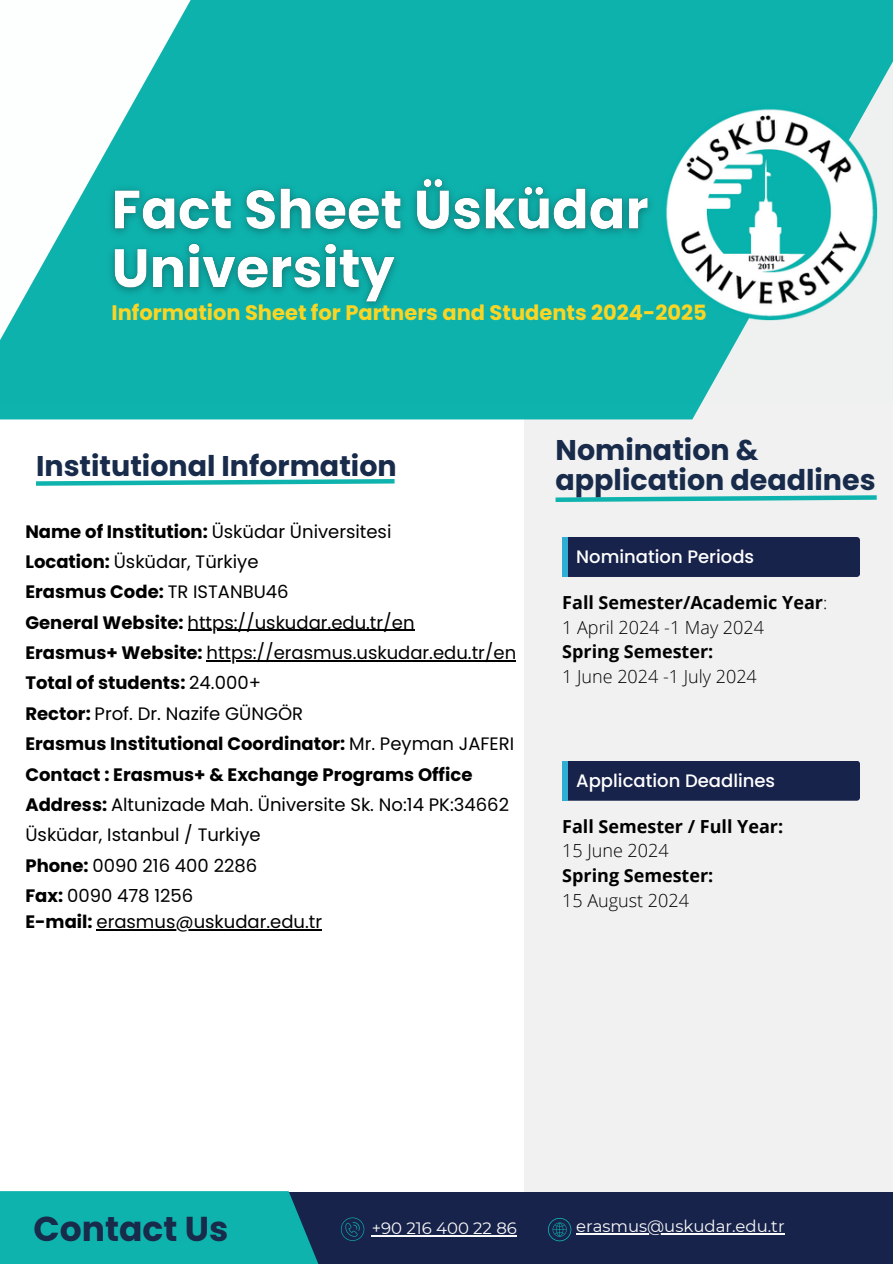
<style>
.page{position:relative;width:893px;height:1264px;background:#fff}
.page>*{position:absolute;margin:0;border:0;box-sizing:border-box;transform-origin:0 0}
.t1{font:700 34.5px "Poppins";color:#182b4b}
.t2{font:700 28.5px/30.3px "Poppins";color:#182b4b}
.t3{font:700 21px "Poppins";color:#fad524}
.t4{font:18px/30.3px "Poppins";color:#000}
.t5{font:700 18px "Poppins";color:#000}
.t6{font:700 18px "Open Sans";color:#020202}
.t7{font:300 18px "Open Sans";color:#020202}
.t8{font:500 18px "Poppins";color:#fff}
.t9{font:700 18px "Open Sans";color:#000}
.t10{font:300 18px "Open Sans";color:#000}
.t11{font:16.5px "Montserrat";color:#fafafa}
.s1{font-weight:700}
.s2{font-weight:400}
.s3{color:#000}
.s4{font-weight:300}
</style>
<div class="page">
<div style="left:524px;top:0;width:368px;height:1263px;background:#f1f1f1"></div>
<div style="left:208px;top:1191px;width:684px;height:72px;background:#18234b"></div>
<svg style="left:0;top:1191px;width:452px;height:72px;fill:#0fb3ad"></svg>
<svg style="left:548px;top:1218px;width:23px;height:23px"></svg>
<svg style="left:341px;top:1217px;width:23px;height:23px"></svg>
<div style="left:562px;top:537px;width:297px;height:40px;background:#18234b;border-radius:3px"></div>
<div style="left:562px;top:537px;width:6px;height:40px;background:#30add4"></div>
<div style="left:0;top:403px;width:702px;height:16px;background:#0fb3ad"></div>
<img style="left:0;top:0;width:892px;height:403px">
<img style="left:639px;top:83px;width:253px;height:260px">
<div style="left:562px;top:760px;width:297px;height:40px;background:#18234b;border-radius:3px"></div>
<div style="left:562px;top:760px;width:6px;height:40px;background:#30add4"></div>
<svg style="left:555px;top:495px;width:322px;height:7px"></svg>
<svg style="left:36px;top:479px;width:359px;height:7px"></svg>
<hr style="left:371px;top:1235px;width:146px;height:1px;background:#fafafa">
<hr style="left:187px;top:630px;width:227px;height:1px;background:#000">
<hr style="left:206px;top:660px;width:310px;height:1px;background:#000">
<hr style="left:96px;top:929px;width:226px;height:1px;background:#000">
<hr style="left:576px;top:1233px;width:208px;height:1px;background:#fafafa">
<img style="left:100px;top:166px;width:562px;height:152px">
<p class="t3" style="left:112px;top:298px;width:596px">Information Sheet for Partners and Students 2024-2025</p>
<h4 class="t2" style="left:36px;top:450px;width:362px">Institutional Information</h4>
<h5 class="t4" style="left:25px;top:516px;width:367px"><span class="s1">Name of Institution:</span> Üsküdar Üniversitesi</h5>
<p class="t4" style="left:25px;top:546px;width:235px"><span class="s1">Location:</span> Üsküdar, Türkiye</p>
<p class="t5" style="left:25px;top:579px;width:265px">Erasmus Code: <span class="s2">TR ISTANBU46</span></p>
<p class="t4" style="left:25px;top:607px;width:390px"><span class="s1">General Website:</span> https://uskudar.edu.tr/en</p>
<p class="t4" style="left:25px;top:637px;width:492px"><span class="s1">Erasmus+ Website:</span> https://erasmus.uskudar.edu.tr/en</p>
<h5 class="t5" style="left:25px;top:670px;width:237px">Total of students: <span class="s2">24.000+</span></h5>
<p class="t4" style="left:25px;top:698px;width:279px"><span class="s1">Rector:</span> Prof. Dr. Nazife GÜNGÖR</p>
<p class="t5" style="left:25px;top:731px;width:490px">Erasmus Institutional Coordinator: <span class="s2">Mr. Peyman JAFERI</span></p>
<p class="t5" style="left:25px;top:761px;width:448px">Contact : Erasmus+ &amp; Exchange Programs Office</p>
<p class="t4" style="left:25px;top:789px;width:485px"><span class="s1">Address:</span> Altunizade Mah. Üniversite Sk. No:14 PK:34662<br>Üsküdar, Istanbul / Turkiye</p>
<h3 class="t4" style="left:25px;top:850px;width:233px"><span class="s1">Phone:</span> 0090 216 400 2286</h3>
<p class="t4" style="left:25px;top:880px;width:169px"><span class="s1">Fax:</span> 0090 478 1256</p>
<p class="t4" style="left:25px;top:906px;width:298px"><span class="s1">E-mail:</span> erasmus@uskudar.edu.tr</p>
<p class="t2" style="left:555px;top:435px;width:321px">Nomination &amp; application deadlines</p>
<p class="t8" style="left:576px;top:544px;width:179px">Nomination Periods</p>
<p class="t6" style="left:562px;top:589px;width:267px"><span class="s3">F</span>all Semester/Academic Year<span class="s4">:</span></p>
<p class="t7" style="left:562px;top:614px;width:203px">1 April 2024 -1 May 2024</p>
<p class="t6" style="left:562px;top:639px;width:153px">Spring Semester:</p>
<p class="t7" style="left:562px;top:664px;width:196px">1 June 2024 -1 July 2024</p>
<h2 class="t8" style="left:576px;top:768px;width:200px">Application Deadlines</h2>
<p class="t9" style="left:562px;top:813px;width:222px">Fall Semester / Full Year:</p>
<p class="t10" style="left:562px;top:838px;width:108px">15 June 2024</p>
<p class="t9" style="left:562px;top:863px;width:153px">Spring Semester:</p>
<p class="t10" style="left:562px;top:887px;width:128px">15 August 2024</p>
<p class="t1" style="left:33px;top:1205px;width:196px">Contact Us</p>
<h3 class="t11" style="left:371px;top:1218px;width:147px">+90 216 400 22 86</h3>
<p class="t11" style="left:576px;top:1216px;width:210px">erasmus@uskudar.edu.tr</p>
</div>
